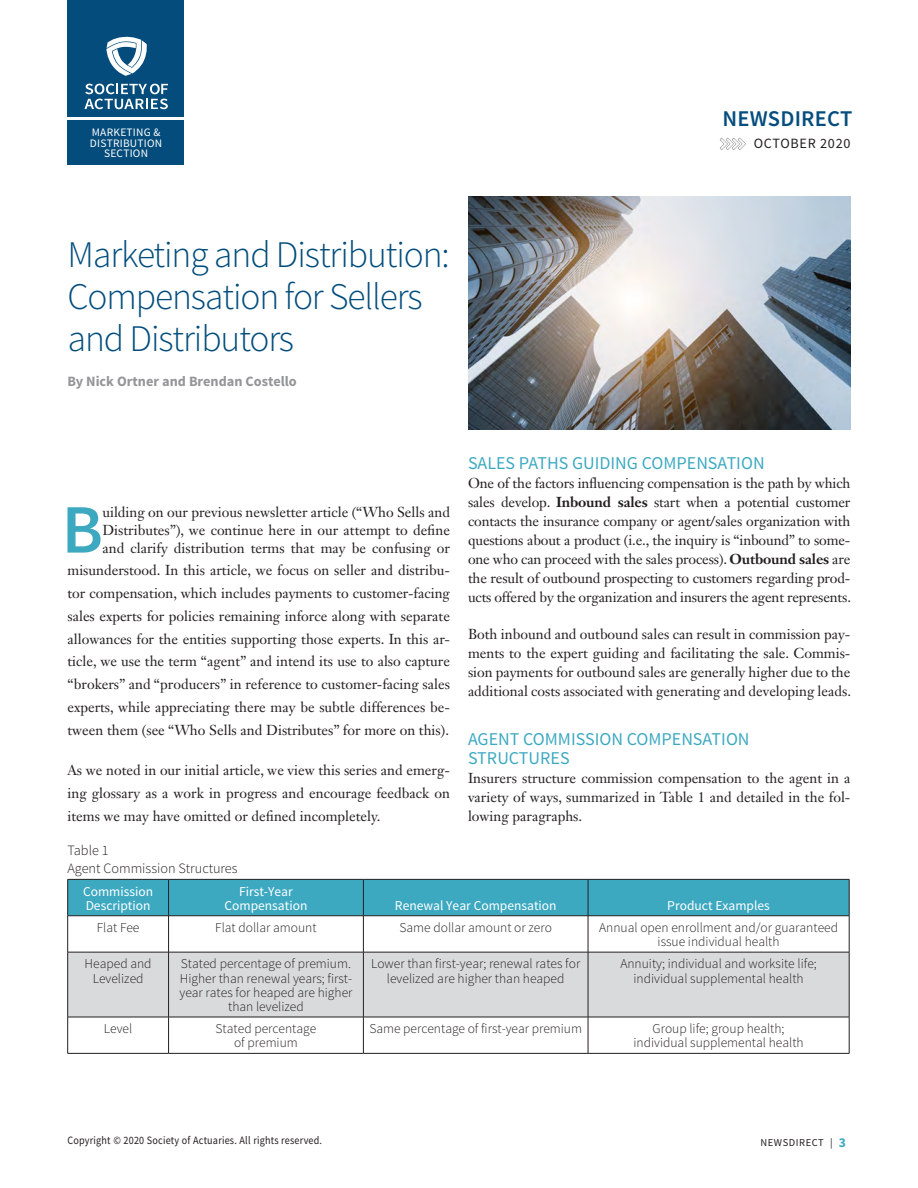
<style>
.page{position:relative;width:918px;height:1188px;background:#fff}
.page>*{position:absolute;margin:0;border:0;box-sizing:border-box;transform-origin:0 0}
.Article_Body___space{font:600 69.3px "Source Sans Pro";color:#3da9c1}
.Article_TItle{font:300 37.5px/42.3px "Source Sans Pro";letter-spacing:-.03em;color:#024d7c}
.t1{font:600 22.5px "Source Sans Pro";letter-spacing:.01em;color:#054d7d}
.Article_Subhead_A{font:18px/18.9px "Source Sans Pro";color:#3da9c1}
.Article_Body___space-2{font:14.25px/18.9px "Janson Text LT Std";color:#231f20;text-align:justify}
.Article_Body___space-3{font:300 14.25px/18px "Source Sans Pro";color:#231f20}
.Article_Author_Bylin{font:700 14.25px "Source Sans Pro";color:#939598}
.Folio_Right{font:14.1px "Source Sans Pro";letter-spacing:.05em;color:#231f20}
.Table_Body{font:300 13.5px/14.2px "Source Sans Pro";color:#231f20;text-align:center}
.Table_Body-2{font:13.5px/14.2px "Source Sans Pro";color:#fff}
.t2{font:11.4px/10.8px "Source Sans Pro";letter-spacing:.02em;color:#fff;text-align:center}
.t3{font:11.25px "Source Sans Pro";letter-spacing:.02em;color:#231f20;scale:.9 1}
.Folio_Right-2{font:10.5px "Source Sans Pro";letter-spacing:.05em;color:#231f20}
.s1{font-weight:700}
.s2{font-weight:700;font-size:13.5px;color:#3da9c1}
</style>
<div class="page">
<div style="left:68px;top:0;width:116px;height:165px;background:#044c7b"></div>
<svg style="left:106px;top:36px;width:41px;height:40px"></svg>
<svg style="left:84px;top:84px;width:84px;height:25px"></svg>
<hr style="left:68px;top:117px;width:117px;height:2px;background:#fff">
<svg style="left:720px;top:138px;width:26px;height:12px"></svg>
<img style="left:468px;top:197px;width:382px;height:232px">
<div style="left:68px;top:880px;width:781px;height:35px;background:#3da9c1"></div>
<div style="left:68px;top:953px;width:781px;height:64px;background:#d9dadc"></div>
<hr style="left:68px;top:879px;width:101px;height:1px;background:#231f20">
<hr style="left:67px;top:880px;width:1px;height:36px;background:#231f20">
<hr style="left:169px;top:879px;width:194px;height:1px;background:#231f20">
<hr style="left:168px;top:880px;width:1px;height:36px;background:#231f20">
<hr style="left:363px;top:879px;width:225px;height:1px;background:#231f20">
<hr style="left:363px;top:880px;width:1px;height:36px;background:#231f20">
<hr style="left:588px;top:879px;width:261px;height:1px;background:#231f20">
<hr style="left:588px;top:880px;width:1px;height:36px;background:#231f20">
<hr style="left:849px;top:880px;width:1px;height:36px;background:#231f20">
<hr style="left:68px;top:915px;width:101px;height:1px;background:#231f20">
<hr style="left:67px;top:916px;width:1px;height:36px;background:#231f20">
<hr style="left:169px;top:915px;width:194px;height:1px;background:#231f20">
<hr style="left:168px;top:916px;width:1px;height:36px;background:#231f20">
<hr style="left:363px;top:915px;width:225px;height:1px;background:#231f20">
<hr style="left:363px;top:916px;width:1px;height:36px;background:#231f20">
<hr style="left:588px;top:915px;width:261px;height:1px;background:#231f20">
<hr style="left:588px;top:916px;width:1px;height:36px;background:#231f20">
<hr style="left:849px;top:916px;width:1px;height:36px;background:#231f20">
<hr style="left:68px;top:952px;width:101px;height:1px;background:#231f20">
<hr style="left:67px;top:952px;width:1px;height:65px;background:#231f20">
<hr style="left:169px;top:952px;width:194px;height:1px;background:#231f20">
<hr style="left:168px;top:952px;width:1px;height:65px;background:#231f20">
<hr style="left:363px;top:952px;width:225px;height:1px;background:#231f20">
<hr style="left:363px;top:952px;width:1px;height:65px;background:#231f20">
<hr style="left:588px;top:952px;width:261px;height:1px;background:#231f20">
<hr style="left:588px;top:952px;width:1px;height:65px;background:#231f20">
<hr style="left:849px;top:952px;width:1px;height:65px;background:#231f20">
<hr style="left:68px;top:1017px;width:101px;height:1px;background:#231f20">
<hr style="left:67px;top:1017px;width:1px;height:36px;background:#231f20">
<hr style="left:169px;top:1017px;width:194px;height:1px;background:#231f20">
<hr style="left:168px;top:1017px;width:1px;height:36px;background:#231f20">
<hr style="left:363px;top:1017px;width:225px;height:1px;background:#231f20">
<hr style="left:363px;top:1017px;width:1px;height:36px;background:#231f20">
<hr style="left:588px;top:1017px;width:261px;height:1px;background:#231f20">
<hr style="left:588px;top:1017px;width:1px;height:36px;background:#231f20">
<hr style="left:849px;top:1017px;width:1px;height:36px;background:#231f20">
<hr style="left:68px;top:1053px;width:101px;height:1px;background:#231f20">
<hr style="left:169px;top:1053px;width:194px;height:1px;background:#231f20">
<hr style="left:363px;top:1053px;width:225px;height:1px;background:#231f20">
<hr style="left:588px;top:1053px;width:261px;height:1px;background:#231f20">
<p class="t1" style="left:722px;top:104px;width:131px">NEWSDIRECT</p>
<p class="t2" style="left:90px;top:127px;width:74px">MARKETING &amp;<br>DISTRIBUTION<br>SECTION</p>
<p class="Folio_Right" style="left:754px;top:134px;width:98px">OCTOBER 2020</p>
<p class="Article_TItle" style="left:68px;top:233px;width:384px">Marketing and Distribution:<br>Compensation for Sellers and Distributors</p>
<p class="Article_Author_Bylin" style="left:68px;top:372px;width:231px">By Nick Ortner and Brendan Costello</p>
<p class="Article_Subhead_A" style="left:468px;top:454px;width:298px">SALES PATHS GUIDING COMPENSATION</p>
<p class="Article_Body___space-2" style="left:468px;top:474px;width:385px">One of the factors influencing compensation is the path by which sales develop. <span class="s1">Inbound sales</span> start when a potential customer contacts the insurance company or agent/sales organization with questions about a product (i.e., the inquiry is “inbound” to some&shy;one who can proceed with the sales process). <span class="s1">Outbound sales</span> are the result of outbound prospecting to customers regarding prod&shy;ucts offered by the organization and insurers the agent represents.</p>
<p class="Article_Body___space-2" style="left:468px;top:624px;width:385px">Both inbound and outbound sales can result in commission pay&shy;ments to the expert guiding and facilitating the sale. Commis&shy;sion payments for outbound sales are generally higher due to the additional costs associated with generating and developing leads.</p>
<p class="Article_Subhead_A" style="left:468px;top:730px;width:283px">AGENT COMMISSION COMPENSATION<br>STRUCTURES</p>
<p class="Article_Body___space-2" style="left:468px;top:768px;width:384px">Insurers structure commission compensation to the agent in a variety of ways, summarized in Table 1 and detailed in the fol&shy;lowing paragraphs.</p>
<p class="Article_Body___space" style="left:62px;top:486px;width:43px">B</p>
<p class="Article_Body___space-2" style="left:102px;top:503px;width:349px;line-height:18px">uilding on our previous newsletter article (“Who Sells and Distributes”), we continue here in our attempt to define and clarify distribution terms that may be confusing or</p>
<p class="Article_Body___space-2" style="left:67px;top:559px;width:384px;line-height:22.8px">misunderstood. In this article, we focus on seller and distribu&shy;tor compensation, which includes payments to customer-facing sales experts for policies remaining inforce along with separate allowances for the entities supporting those experts. In this ar&shy;ticle, we use the term “agent” and intend its use to also capture “brokers” and “producers” in reference to customer-facing sales experts, while appreciating there may be subtle differences be&shy;tween them (see “Who Sells and Distributes” for more on this).</p>
<p class="Article_Body___space-2" style="left:67px;top:759px;width:384px;line-height:22.8px">As we noted in our initial article, we view this series and emerg&shy;ing glossary as a work in progress and encourage feedback on items we may have omitted or defined incompletely.</p>
<p class="Article_Body___space-3" style="left:67px;top:842px;width:172px">Table 1<br>Agent Commission Structures</p>
<p class="Table_Body-2" style="left:83px;top:884px;width:72px">Commission<br>Description</p>
<p class="Table_Body-2" style="left:239px;top:884px;width:55px">First-Year</p>
<p class="Table_Body-2" style="left:225px;top:898px;width:84px">Compensation</p>
<p class="Table_Body-2" style="left:395px;top:898px;width:163px">Renewal Year Compensation</p>
<p class="Table_Body-2" style="left:667px;top:898px;width:104px">Product Examples</p>
<p class="Table_Body" style="left:97px;top:920px;width:44px">Flat Fee</p>
<p class="Table_Body" style="left:215px;top:920px;width:103px">Flat dollar amount</p>
<p class="Table_Body" style="left:400px;top:920px;width:154px">Same dollar amount or zero</p>
<p class="Table_Body" style="left:599px;top:920px;width:240px">Annual open enrollment and/or guaranteed issue individual health</p>
<p class="Table_Body" style="left:85px;top:957px;width:69px">Heaped and<br>Levelized</p>
<p class="Table_Body" style="left:179px;top:957px;width:174px">Stated percentage of premium.<br>Higher than renewal years; first&shy;year rates for heaped are higher than levelized</p>
<p class="Table_Body" style="left:371px;top:957px;width:211px">Lower than first-year; renewal rates for levelized are higher than heaped</p>
<p class="Table_Body" style="left:620px;top:957px;width:198px">Annuity; individual and worksite life; individual supplemental health</p>
<p class="Table_Body" style="left:104px;top:1022px;width:30px">Level</p>
<p class="Table_Body" style="left:216px;top:1022px;width:102px">Stated percentage</p>
<p class="Table_Body" style="left:234px;top:1036px;width:65px">of premium</p>
<p class="Table_Body" style="left:369px;top:1022px;width:214px">Same percentage of first-year premium</p>
<p class="Table_Body" style="left:653px;top:1022px;width:133px">Group life; group health;</p>
<p class="Table_Body" style="left:634px;top:1036px;width:172px">individual supplemental health</p>
<p class="t3" style="left:68px;top:1133px;width:284px">Copyright © 2020 Society of Actuaries. All rights reserved.</p>
<p class="Folio_Right-2" style="left:761px;top:1136px;width:87px">NEWSDIRECT | <span class="s2">3</span></p>
</div>
